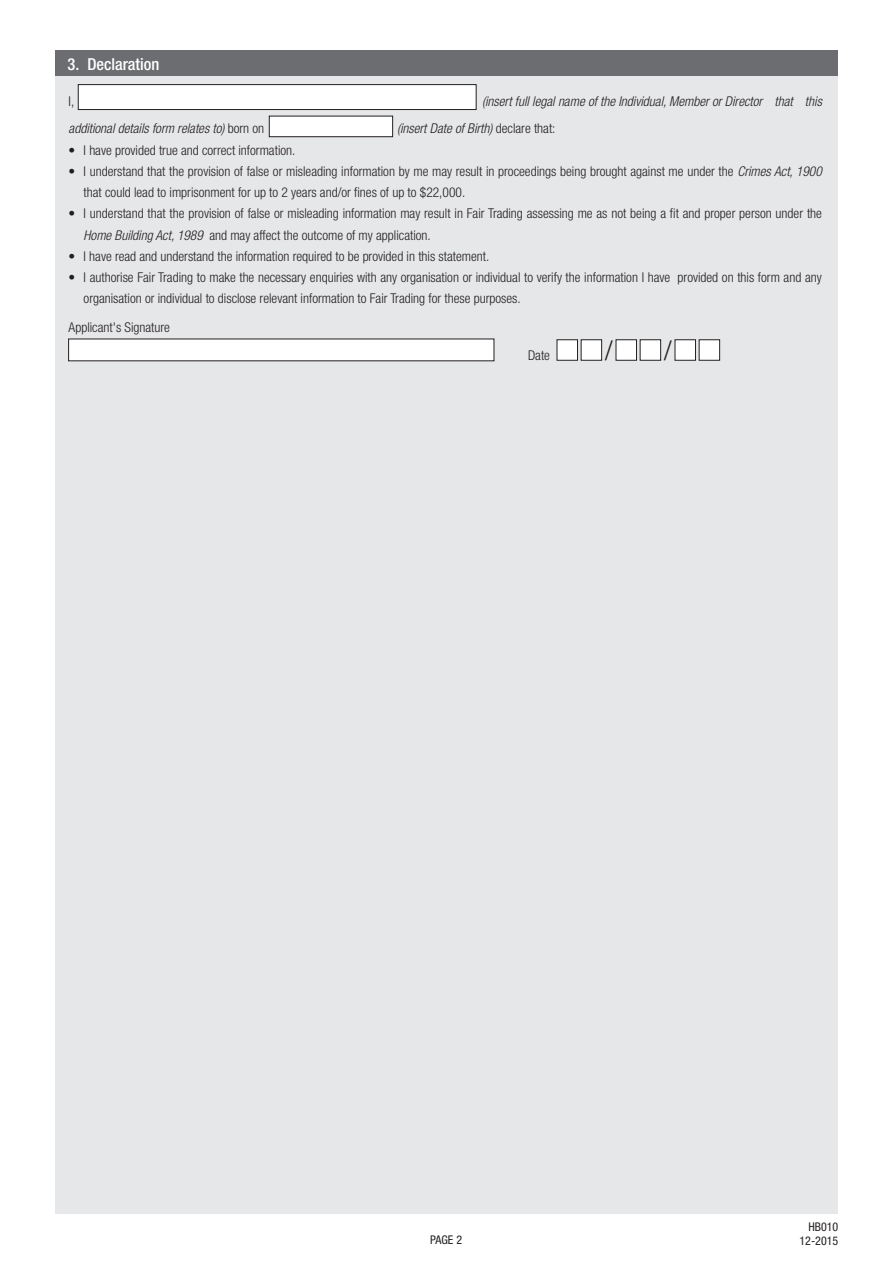
<style>
.page{position:relative;width:893px;height:1263px;background:#fff}
.page>*{position:absolute;margin:0;border:0;box-sizing:border-box;transform-origin:0 0}
.t1{font:300 condensed 27px "Helvetica Neue LT Std";color:#231f20}
.t2{font:500 condensed 16.5px "Helvetica Neue LT Std";color:#fff}
.t3{font:300 condensed 13.5px/21.1px "Helvetica Neue LT Std";color:#231f20}
.t4{font:italic 300 condensed 13.5px "Helvetica Neue LT Std";color:#231f20}
.t5{font:condensed 12px "Helvetica Neue LT Std";color:#231f20}
.s1{font-style:normal}
.s2{font-weight:400}
.s3{font-style:italic}
</style>
<div class="page">
<div style="left:55px;top:51px;width:783px;height:1163px;background:#e6e7e9"></div>
<div style="left:56px;top:51px;width:782px;height:25px;background:#6c6d70"></div>
<div style="left:78px;top:84px;width:398px;height:26px;background:#fff;border:1px solid #231f20"></div>
<div style="left:269px;top:116px;width:124px;height:21px;background:#fff;border:1px solid #231f20"></div>
<div style="left:68px;top:339px;width:426px;height:22px;background:#fff"></div>
<div style="left:557px;top:340px;width:20px;height:20px;background:#fff"></div>
<div style="left:581px;top:340px;width:21px;height:20px;background:#fff"></div>
<div style="left:616px;top:340px;width:20px;height:20px;background:#fff"></div>
<div style="left:640px;top:340px;width:21px;height:20px;background:#fff"></div>
<div style="left:675px;top:340px;width:20px;height:20px;background:#fff"></div>
<div style="left:699px;top:340px;width:21px;height:20px;background:#fff"></div>
<p class="t2" style="left:68px;top:58px;width:93px">3. Declaration</p>
<p class="t3" style="left:69px;top:93px;width:7px">I,</p>
<p class="t4" style="left:482px;top:97px;width:341px">(insert full legal name of the Individual, Member or Director that this</p>
<p class="t4" style="left:69px;top:123px;width:197px">additional details form relates to) <span class="s1">born on</span></p>
<p class="t4" style="left:397px;top:123px;width:160px">(insert Date of Birth) <span class="s1">declare that:</span></p>
<p class="t3" style="left:69px;top:141px;width:228px"><span class="s2">•</span> I have provided true and correct information.</p>
<p class="t3" style="left:84px;top:163px;width:740px;text-indent:-15px"><span class="s2">•</span> I understand that the provision of false or misleading information by me may result in proceedings being brought against me under the <span class="s3">Crimes Act, 1900 </span>that could lead to imprisonment for up to 2 years and/or fines of up to $22,000.</p>
<p class="t3" style="left:84px;top:205px;width:740px;text-indent:-15px"><span class="s2">•</span> I understand that the provision of false or misleading information may result in Fair Trading assessing me as not being a fit and proper person under the<br><span class="s3">Home Building Act, 1989</span> and may affect the outcome of my application.</p>
<p class="t3" style="left:69px;top:247px;width:422px"><span class="s2">•</span> I have read and understand the information required to be provided in this statement.</p>
<p class="t3" style="left:84px;top:269px;width:740px;text-indent:-15px"><span class="s2">•</span> I authorise Fair Trading to make the necessary enquiries with any organisation or individual to verify the information I have provided on this form and any organisation or individual to disclose relevant information to Fair Trading for these purposes.</p>
<p class="t3" style="left:69px;top:319px;width:103px">Applicant's Signature</p>
<p class="t3" style="left:528px;top:347px;width:24px">Date</p>
<h1 class="t1" style="left:605px;top:341px;width:9px">/</h1>
<h1 class="t1" style="left:664px;top:341px;width:9px">/</h1>
<p class="t5" style="left:808px;top:1222px;width:31px">HB010</p>
<p class="t5" style="left:430px;top:1236px;width:33px">PAGE 2</p>
<p class="t5" style="left:799px;top:1236px;width:40px">12-2015</p>
</div>
